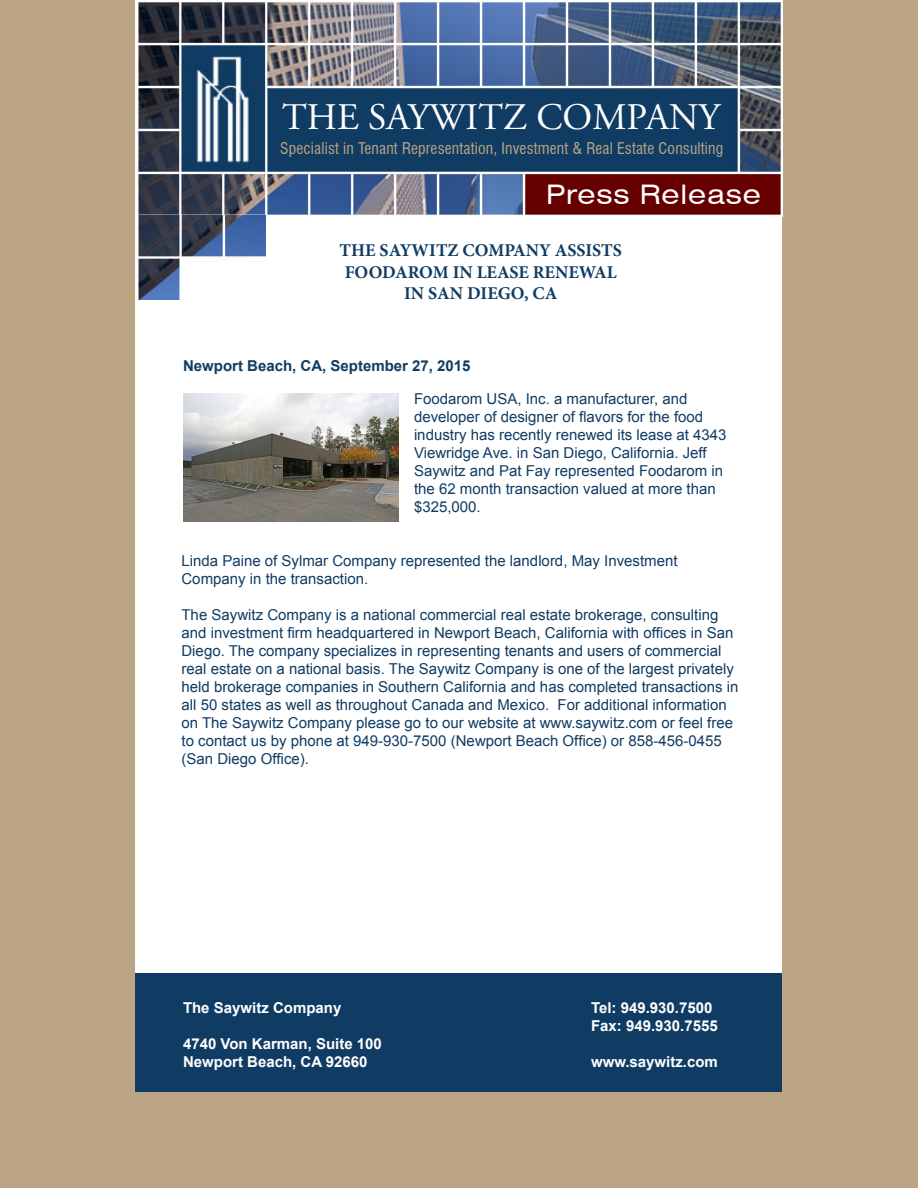
<style>
.page{position:relative;width:918px;height:1188px;background:#fff}
.page>*{position:absolute;margin:0;border:0;box-sizing:border-box;transform-origin:0 0}
.t1{font:37.5px "Adobe Garamond Pro";color:#fff}
.t2{font:expanded 27px "Swiss 721 BT";letter-spacing:.03em;color:#fff}
.t3{font:700 18px "Minion Pro";color:#103c63}
.t4{font:condensed 15.75px "Swiss 721 BT";letter-spacing:.01em;color:#bba584}
.t5{font:15px/18px "Arial";color:#103c63}
.t6{font:700 15px "Arial";color:#fff}
.t7{font:700 15px "Arial";color:#103c63}
</style>
<div class="page">
<div style="left:1px;top:1px;width:917px;height:1187px;background:#bba584"></div>
<div style="left:136px;top:0;width:646px;height:974px;background:#fff"></div>
<div style="left:136px;top:974px;width:646px;height:118px;background:#103c63"></div>
<img style="left:137px;top:0;width:645px;height:217px">
<img style="left:137px;top:216px;width:129px;height:83px">
<div style="left:272px;top:90px;width:463px;height:80px;background:#103c63"></div>
<div style="left:530px;top:177px;width:247px;height:35px;background:#600"></div>
<img style="left:183px;top:393px;width:216px;height:129px">
<p class="t1" style="left:282px;top:95px;width:439px">THE SAYWITZ COMPANY</p>
<p class="t4" style="left:280px;top:139px;width:444px">Specialist in Tenant Representation, Investment &amp; Real Estate Consulting</p>
<p class="t2" style="left:546px;top:178px;width:216px">Press Release</p>
<p class="t3" style="left:340px;top:238px;width:284px">THE SAYWITZ COMPANY ASSISTS</p>
<p class="t3" style="left:345px;top:259px;width:274px">FOODAROM IN LEASE RENEWAL</p>
<p class="t3" style="left:404px;top:281px;width:155px">IN SAN DIEGO, CA</p>
<p class="t7" style="left:183px;top:356px;width:289px">Newport Beach, CA, September 27, 2015</p>
<p class="t5" style="left:414px;top:390px;width:314px">Foodarom USA, Inc. a manufacturer, and developer of designer of flavors for the food industry has recently renewed its lease at 4343<br>Viewridge Ave. in San Diego, California. Jeff Saywitz and Pat Fay represented Foodarom in the 62 month transaction valued at more than $325,000.</p>
<p class="t5" style="left:182px;top:552px;width:498px">Linda Paine of Sylmar Company represented the landlord, May Investment<br>Company in the transaction.</p>
<p class="t5" style="left:182px;top:606px;width:558px">The Saywitz Company is a national commercial real estate brokerage, consulting and investment firm headquartered in Newport Beach, California with offices in San Diego. The company specializes in representing tenants and users of commercial real estate on a national basis. The Saywitz Company is one of the largest privately held brokerage companies in Southern California and has completed transactions in all 50 states as well as throughout Canada and Mexico. For additional information on The Saywitz Company please go to our website at www.saywitz.com or feel free to contact us by phone at 949-930-7500 (Newport Beach Office) or 858-456-0455 (San Diego Office).</p>
<p class="t6" style="left:183px;top:998px;width:160px">The Saywitz Company</p>
<p class="t6" style="left:183px;top:1034px;width:200px">4740 Von Karman, Suite 100</p>
<p class="t6" style="left:183px;top:1052px;width:186px">Newport Beach, CA 92660</p>
<p class="t6" style="left:591px;top:998px;width:123px">Tel: 949.930.7500</p>
<p class="t6" style="left:591px;top:1016px;width:128px">Fax: 949.930.7555</p>
<p class="t6" style="left:591px;top:1052px;width:128px">www.saywitz.com</p>
</div>
